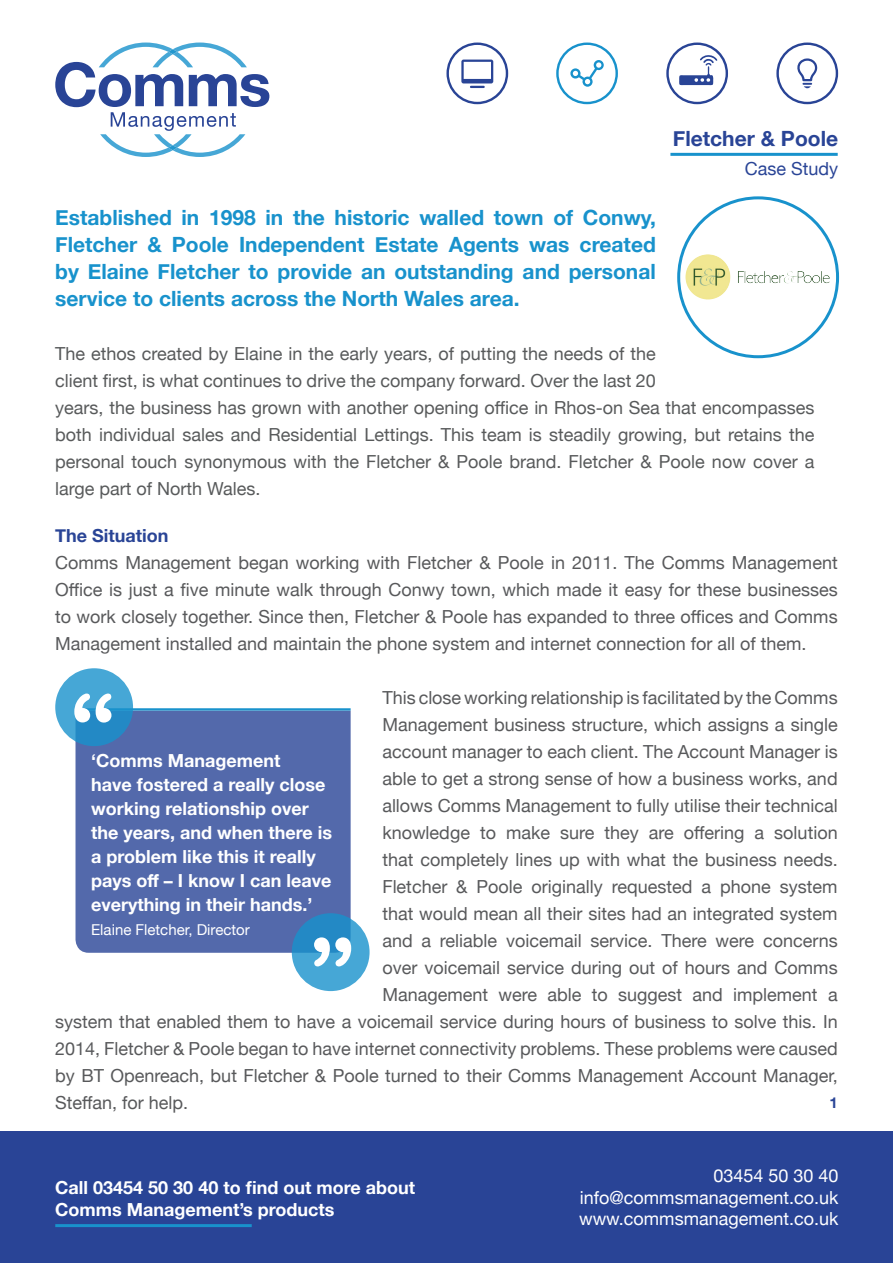
<style>
.page{position:relative;width:893px;height:1263px;background:#fff}
.page>*{position:absolute;margin:0;border:0;box-sizing:border-box;transform-origin:0 0}
.t1{font:700 21px/27px "Helvetica Neue";color:#1892cc;text-align:justify}
.t2{font:700 21px "Helvetica Neue";color:#294496}
.t3{font:18px/27px "Helvetica Neue";color:#58595b;text-align:justify}
.t4{font:18px/27px "Helvetica Neue";color:#585a5b}
.t5{font:700 18px/24px "Helvetica Neue";color:#fff}
.t6{font:18px/21.6px "Helvetica Neue";color:#fff;text-align:justify}
.t7{font:700 18px "Helvetica Neue";color:#294496}
.t8{font:18px "Helvetica Neue";color:#294496}
.t9{font:15px "Helvetica Neue";color:#fff}
.t10{font:700 15px "Helvetica Neue";color:#294496}
</style>
<div class="page">
<svg style="left:666px;top:43px;width:62px;height:61px"></svg>
<svg style="left:556px;top:43px;width:62px;height:61px"></svg>
<svg style="left:446px;top:43px;width:62px;height:61px"></svg>
<svg style="left:776px;top:43px;width:62px;height:61px"></svg>
<hr style="left:670px;top:153px;width:168px;height:3px;background:#1892cc">
<div style="left:0;top:1131px;width:893px;height:132px;background:#294496"></div>
<hr style="left:55px;top:1224px;width:197px;height:3px;background:#1892cc">
<svg style="left:55px;top:43px;width:214px;height:114px"></svg>
<svg style="left:168px;top:145px;width:9px;height:5px"></svg>
<div style="left:677px;top:196px;width:162px;height:162px;border:3px solid #1892cc;border-radius:50%"></div>
<img style="left:688px;top:254px;width:19px;height:13px">
<div style="left:76px;top:710px;width:275px;height:243px;background:#5369ab"></div>
<svg style="left:55px;top:668px;width:78px;height:78px;fill:#46a7d6"></svg>
<svg style="left:292px;top:913px;width:78px;height:78px;fill:#46a7d6"></svg>
<hr style="left:76px;top:708px;width:275px;height:2px;background:#1892cc">
<svg style="left:74px;top:693px;width:37px;height:29px"></svg>
<svg style="left:314px;top:937px;width:37px;height:29px"></svg>
<p class="t1" style="left:55px;top:205px;width:602px">Established in 1998 in the historic walled town of Conwy, Fletcher &amp; Poole Independent Estate Agents was created by Elaine Fletcher to provide an outstanding and personal service to clients across the North Wales area.</p>
<p class="t2" style="left:673px;top:122px;width:167px">Fletcher &amp; Poole</p>
<p class="t8" style="left:745px;top:155px;width:95px">Case Study</p>
<p class="t4" style="left:55px;top:341px;width:761px">The ethos created by Elaine in the early years, of putting the needs of the<br>client first, is what continues to drive the company forward. Over the last 20<br>years, the business has grown with another opening office in Rhos-on Sea that encompasses both individual sales and Residential Lettings. This team is steadily growing, but retains the personal touch synonymous with the Fletcher &amp; Poole brand. Fletcher &amp; Poole now cover a large part of North Wales.</p>
<p class="t7" style="left:55px;top:522px;width:115px">The Situation</p>
<p class="t3" style="left:55px;top:550px;width:784px">Comms Management began working with Fletcher &amp; Poole in 2011. The Comms Management Office is just a five minute walk through Conwy town, which made it easy for these businesses to work closely together. Since then, Fletcher &amp; Poole has expanded to three offices and Comms Management installed and maintain the phone system and internet connection for all of them.</p>
<p class="t3" style="left:382px;top:685px;width:457px">This close working relationship is facilitated by the Comms</p>
<p class="t3" style="left:382px;top:712px;width:457px">Management business structure, which assigns a single</p>
<p class="t3" style="left:382px;top:739px;width:457px">account manager to each client. The Account Manager is</p>
<p class="t3" style="left:382px;top:766px;width:457px">able to get a strong sense of how a business works, and</p>
<p class="t3" style="left:382px;top:793px;width:457px">allows Comms Management to fully utilise their technical</p>
<p class="t3" style="left:382px;top:820px;width:457px">knowledge to make sure they are offering a solution</p>
<p class="t3" style="left:382px;top:847px;width:457px">that completely lines up with what the business needs.</p>
<p class="t3" style="left:382px;top:874px;width:457px">Fletcher &amp; Poole originally requested a phone system</p>
<p class="t3" style="left:382px;top:901px;width:457px">that would mean all their sites had an integrated system</p>
<p class="t3" style="left:382px;top:928px;width:457px">and a reliable voicemail service. There were concerns</p>
<p class="t3" style="left:382px;top:955px;width:457px">over voicemail service during out of hours and Comms</p>
<p class="t3" style="left:382px;top:982px;width:457px">Management were able to suggest and implement a</p>
<p class="t3" style="left:55px;top:1009px;width:784px">system that enabled them to have a voicemail service during hours of business to solve this. In</p>
<p class="t3" style="left:55px;top:1036px;width:784px">2014, Fletcher &amp; Poole began to have internet connectivity problems. These problems were caused</p>
<p class="t3" style="left:55px;top:1063px;width:784px">by BT Openreach, but Fletcher &amp; Poole turned to their Comms Management Account Manager,</p>
<p class="t3" style="left:55px;top:1090px;width:135px">Steffan, for help.</p>
<p class="t5" style="left:91px;top:749px;width:243px">‘Comms Management<br>have fostered a really close working relationship over the years, and when there is a problem like this it really pays off – I know I can leave everything in their hands.’</p>
<p class="t9" style="left:91px;top:919px;width:160px">Elaine Fletcher, Director</p>
<p class="t10" style="left:829px;top:1091px;width:10px">1</p>
<p class="t5" style="left:55px;top:1177px;width:361px;line-height:21.6px">Call 03454 50 30 40 to find out more about<br>Comms Management’s products</p>
<p class="t6" style="left:579px;top:1166px;width:261px;text-indent:134px">03454 50 30 40 info@commsmanagement.co.uk www.commsmanagement.co.uk</p>
</div>
